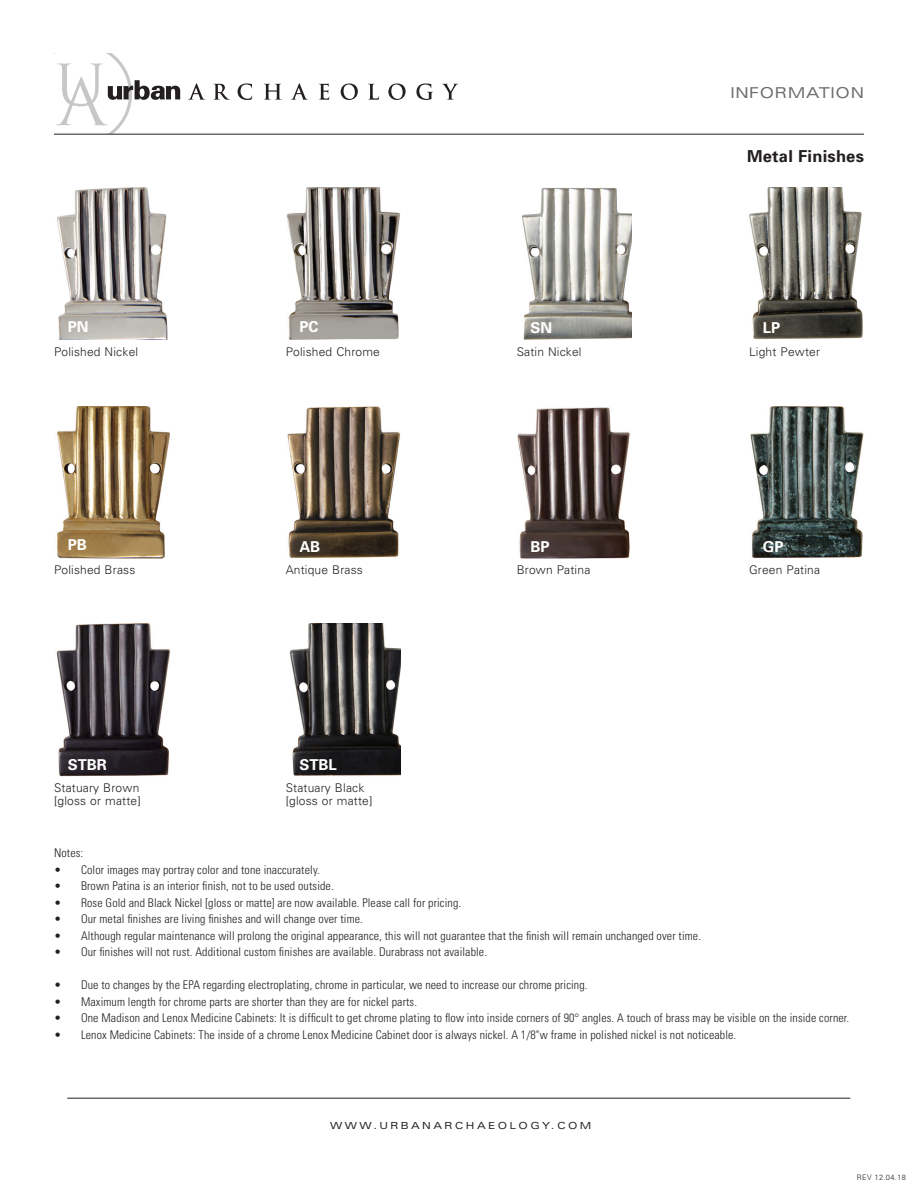
<style>
.page{position:relative;width:918px;height:1188px;background:#fff}
.page>*{position:absolute;margin:0;border:0;box-sizing:border-box;transform-origin:0 0}
.t1{font:700 16.5px "Univers";letter-spacing:.015em;color:#231f20}
.t2{font:700 15px "Univers";color:#fff}
.t3{font:expanded 15px "Univers";letter-spacing:.04em;color:#6c6d70}
.t4{font:300 condensed 12px "Univers";letter-spacing:.01em;color:#231f20}
.t5{font:300 12px "Univers";letter-spacing:.015em;color:#231f20}
.t6{font:expanded 9.75px "Univers";letter-spacing:.25em;color:#231f20}
.t7{font:300 7.5px "Univers";letter-spacing:.04em;color:#231f20}
</style>
<div class="page">
<svg style="left:188px;top:83px;width:17px;height:17px"></svg>
<svg style="left:213px;top:84px;width:17px;height:16px"></svg>
<svg style="left:238px;top:83px;width:14px;height:17px"></svg>
<svg style="left:264px;top:84px;width:18px;height:16px"></svg>
<svg style="left:291px;top:83px;width:17px;height:17px"></svg>
<svg style="left:319px;top:84px;width:10px;height:16px"></svg>
<svg style="left:341px;top:83px;width:17px;height:17px"></svg>
<svg style="left:368px;top:84px;width:11px;height:16px"></svg>
<svg style="left:388px;top:83px;width:18px;height:17px"></svg>
<svg style="left:416px;top:83px;width:17px;height:17px"></svg>
<svg style="left:442px;top:84px;width:16px;height:16px"></svg>
<svg style="left:54px;top:53px;width:126px;height:81px"></svg>
<hr style="left:54px;top:134px;width:810px;height:1px;background:#231f20">
<hr style="left:67px;top:1098px;width:783px;height:1px;background:#231f20">
<img style="left:57px;top:406px;width:112px;height:152px">
<img style="left:286px;top:188px;width:114px;height:152px">
<img style="left:521px;top:188px;width:111px;height:152px">
<img style="left:287px;top:406px;width:114px;height:152px">
<img style="left:57px;top:188px;width:111px;height:152px">
<img style="left:749px;top:188px;width:114px;height:151px">
<img style="left:750px;top:406px;width:114px;height:152px">
<img style="left:56px;top:624px;width:113px;height:152px">
<img style="left:517px;top:407px;width:113px;height:151px">
<img style="left:289px;top:624px;width:112px;height:152px">
<p class="t3" style="left:730px;top:83px;width:135px">INFORMATION</p>
<p class="t1" style="left:747px;top:145px;width:118px">Metal Finishes</p>
<p class="t2" style="left:299px;top:317px;width:21px">PC</p>
<p class="t2" style="left:530px;top:318px;width:23px">SN</p>
<p class="t2" style="left:68px;top:317px;width:22px">PN</p>
<p class="t2" style="left:763px;top:318px;width:19px">LP</p>
<p class="t5" style="left:54px;top:344px;width:86px">Polished Nickel</p>
<p class="t5" style="left:286px;top:344px;width:96px">Polished Chrome</p>
<p class="t5" style="left:749px;top:344px;width:72px">Light Pewter</p>
<p class="t5" style="left:517px;top:344px;width:66px">Satin Nickel</p>
<p class="t2" style="left:68px;top:535px;width:21px">PB</p>
<p class="t2" style="left:299px;top:537px;width:22px">AB</p>
<p class="t2" style="left:530px;top:537px;width:21px">BP</p>
<p class="t2" style="left:763px;top:537px;width:22px">GP</p>
<p class="t5" style="left:54px;top:563px;width:83px">Polished Brass</p>
<p class="t5" style="left:286px;top:563px;width:79px">Antique Brass</p>
<p class="t5" style="left:517px;top:563px;width:75px">Brown Patina</p>
<p class="t5" style="left:749px;top:563px;width:72px">Green Patina</p>
<p class="t2" style="left:68px;top:755px;width:41px">STBR</p>
<p class="t2" style="left:299px;top:755px;width:39px">STBL</p>
<p class="t5" style="left:54px;top:780px;width:87px">Statuary Brown</p>
<p class="t5" style="left:54px;top:794px;width:88px">[gloss or matte]</p>
<p class="t5" style="left:286px;top:780px;width:80px">Statuary Black</p>
<p class="t5" style="left:286px;top:794px;width:88px">[gloss or matte]</p>
<p class="t4" style="left:54px;top:846px;width:31px">Notes:</p>
<p class="t4" style="left:54px;top:862px;width:267px">• Color images may portray color and tone inaccurately.</p>
<p class="t4" style="left:54px;top:879px;width:281px">• Brown Patina is an interior finish, not to be used outside.</p>
<p class="t4" style="left:54px;top:895px;width:409px">• Rose Gold and Black Nickel [gloss or matte] are now available. Please call for pricing.</p>
<p class="t4" style="left:54px;top:912px;width:310px">• Our metal finishes are living finishes and will change over time.</p>
<p class="t4" style="left:54px;top:928px;width:649px">• Although regular maintenance will prolong the original appearance, this will not guarantee that the finish will remain unchanged over time.</p>
<p class="t4" style="left:54px;top:945px;width:435px">• Our finishes will not rust. Additional custom finishes are available. Durabrass not available.</p>
<p class="t4" style="left:54px;top:978px;width:535px">• Due to changes by the EPA regarding electroplating, chrome in particular, we need to increase our chrome pricing.</p>
<p class="t4" style="left:54px;top:994px;width:365px">• Maximum length for chrome parts are shorter than they are for nickel parts.</p>
<p class="t4" style="left:54px;top:1011px;width:797px">• One Madison and Lenox Medicine Cabinets: It is difficult to get chrome plating to flow into inside corners of 90° angles. A touch of brass may be visible on the inside corner.</p>
<p class="t4" style="left:54px;top:1027px;width:684px">• Lenox Medicine Cabinets: The inside of a chrome Lenox Medicine Cabinet door is always nickel. A 1/8"w frame in polished nickel is not noticeable.</p>
<p class="t6" style="left:330px;top:1120px;width:263px">WWW.URBANARCHAEOLOGY.COM</p>
<p class="t7" style="left:857px;top:1172px;width:50px">REV 12.04.18</p>
</div>
